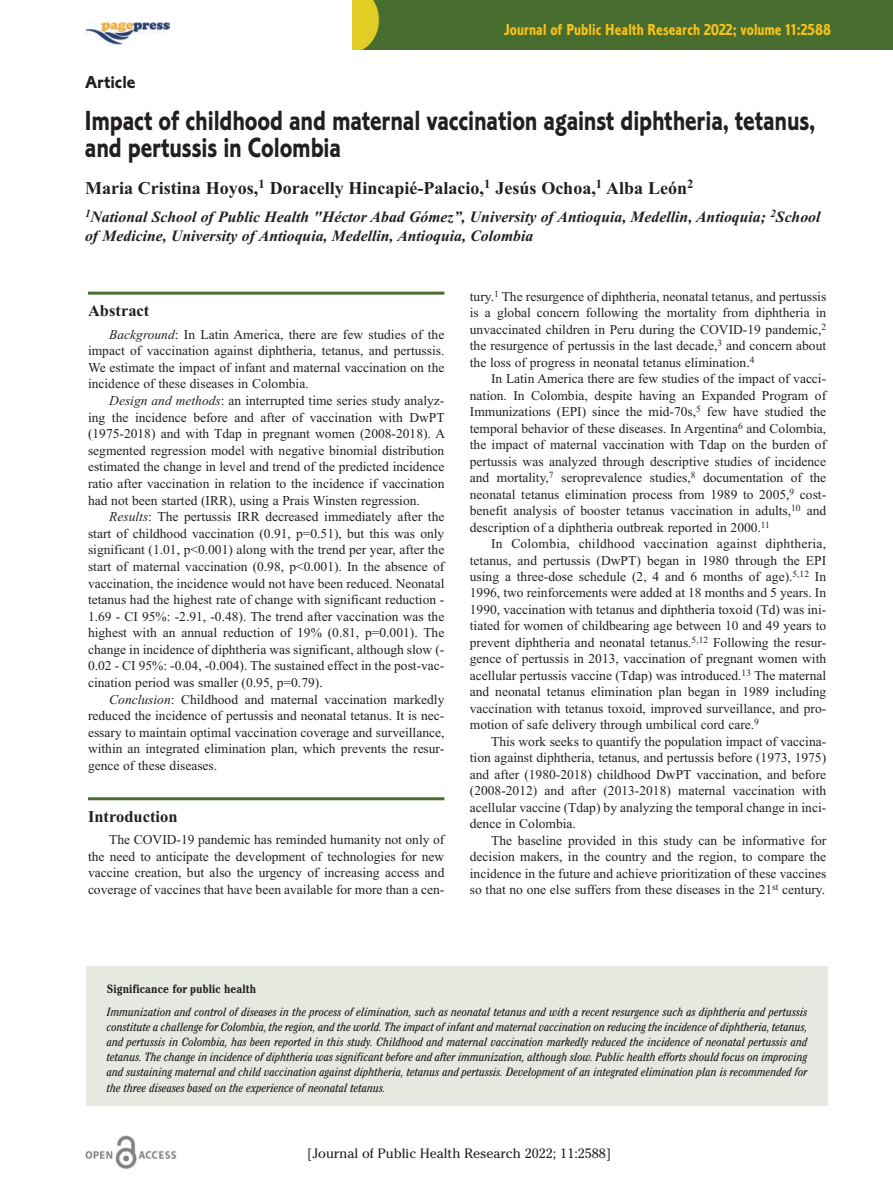
<style>
.page{position:relative;width:893px;height:1191px;background:#fff}
.page>*{position:absolute;margin:0;border:0;box-sizing:border-box;transform-origin:0 0}
.t1{font:28.8px/27px "Corinthian Bold Plain";letter-spacing:-.005em;color:#231f20;scale:.83 1}
.t2{font:700 18px "Times New Roman";color:#231f20}
.t3{font:18px "Corinthian Bold Plain";color:#231f20}
.t4{font:16.5px "Corinthian Bold Condensed Plain";color:#f7c119}
.t5{font:700 16.5px "Times New Roman";color:#231f20}
.t6{font:italic 700 15.75px/19.5px "Times New Roman";color:#231f20}
.t7{font:13.5px/16.5px "Times New Roman";color:#231f20;text-align:justify}
.t8{font:13.5px "Cheltenham";color:#231f20}
.t9{font:italic condensed 12px/15px "Cheltenham";color:#231f20;text-align:justify}
.t10{font:700 condensed 12px "Cheltenham";color:#231f20}
.s1{font-style:italic}
</style>
<div class="page">
<img style="left:85px;top:1135px;width:92px;height:34px">
<div style="left:352px;top:0;width:541px;height:49px;background:#476e2f"></div>
<hr style="left:88px;top:292px;width:356px;height:3px;background:#486d30">
<hr style="left:88px;top:797px;width:356px;height:3px;background:#486d30">
<div style="left:87px;top:966px;width:741px;height:140px;background:#e5e9df"></div>
<img style="left:86px;top:21px;width:84px;height:25px">
<h2 class="t3" style="left:85px;top:76px;width:52px">Article</h2>
<p class="t4" style="left:504px;top:24px;width:329px">Journal of Public Health Research 2022; volume 11:2588</p>
<h1 class="t1" style="left:85px;top:110px;width:881px">Impact of childhood and maternal vaccination against diphtheria, tetanus, and pertussis in Colombia</h1>
<h2 class="t2" style="left:85px;top:177px;width:610px">Maria Cristina Hoyos,<sup>1</sup> Doracelly Hincapié-Palacio,<sup>1</sup> Jesús Ochoa,<sup>1</sup> Alba León<sup>2</sup></h2>
<p class="t6" style="left:85px;top:207px;width:737px"><sup>1</sup>National School of Public Health "Héctor Abad Gómez”, University of Antioquia, Medellin, Antioquia; <sup>2</sup>School of Medicine, University of Antioquia, Medellin, Antioquia, Colombia</p>
<p class="t5" style="left:88px;top:300px;width:63px">Abstract</p>
<p class="t7" style="left:88px;top:325px;width:358px;text-indent:21px"><span class="s1">Background</span>: In Latin America, there are few studies of the impact of vaccination against diphtheria, tetanus, and pertussis.<br>We estimate the impact of infant and maternal vaccination on the incidence of these diseases in Colombia.</p>
<p class="t7" style="left:88px;top:392px;width:359px;text-indent:21px"><span class="s1">Design and methods</span>: an interrupted time series study analyz&shy;ing the incidence before and after of vaccination with DwPT (1975-2018) and with Tdap in pregnant women (2008-2018). A segmented regression model with negative binomial distribution estimated the change in level and trend of the predicted incidence ratio after vaccination in relation to the incidence if vaccination had not been started (IRR), using a Prais Winsten regression.</p>
<p class="t7" style="left:88px;top:508px;width:358px;text-indent:21px"><span class="s1">Results</span>: The pertussis IRR decreased immediately after the start of childhood vaccination (0.91, p=0.51), but this was only significant (1.01, p&lt;0.001) along with the trend per year, after the start of maternal vaccination (0.98, p&lt;0.001). In the absence of vaccination, the incidence would not have been reduced. Neonatal tetanus had the highest rate of change with significant reduction - 1.69 - CI 95%: -2.91, -0.48). The trend after vaccination was the highest with an annual reduction of 19% (0.81, p=0.001). The change in incidence of diphtheria was significant, although slow (- 0.02 - CI 95%: -0.04, -0.004). The sustained effect in the post-vac&shy;cination period was smaller (0.95, p=0.79).</p>
<p class="t7" style="left:88px;top:690px;width:358px;text-indent:21px"><span class="s1">Conclusion</span>: Childhood and maternal vaccination markedly reduced the incidence of pertussis and neonatal tetanus. It is nec&shy;essary to maintain optimal vaccination coverage and surveillance, within an integrated elimination plan, which prevents the resur&shy;gence of these diseases.</p>
<p class="t5" style="left:88px;top:806px;width:91px">Introduction</p>
<p class="t7" style="left:88px;top:831px;width:358px;text-indent:21px">The COVID-19 pandemic has reminded humanity not only of the need to anticipate the development of technologies for new vaccine creation, but also the urgency of increasing access and coverage of vaccines that have been available for more than a cen-</p>
<p class="t7" style="left:470px;top:288px;width:358px">tury.<sup>1</sup> The resurgence of diphtheria, neonatal tetanus, and pertussis is a global concern following the mortality from diphtheria in unvaccinated children in Peru during the COVID-19 pandemic,<sup>2 </sup>the resurgence of pertussis in the last decade,<sup>3</sup> and concern about the loss of progress in neonatal tetanus elimination.<sup>4</sup></p>
<p class="t7" style="left:470px;top:370px;width:358px;text-indent:21px">In Latin America there are few studies of the impact of vacci&shy;nation. In Colombia, despite having an Expanded Program of Immunizations (EPI) since the mid-70s,<sup>5</sup> few have studied the temporal behavior of these diseases. In Argentina<sup>6</sup> and Colombia, the impact of maternal vaccination with Tdap on the burden of pertussis was analyzed through descriptive studies of incidence and mortality,<sup>7</sup> seroprevalence studies,<sup>8</sup> documentation of the neonatal tetanus elimination process from 1989 to 2005,<sup>9</sup> cost&shy;benefit analysis of booster tetanus vaccination in adults,<sup>10</sup> and description of a diphtheria outbreak reported in 2000.<sup>11</sup></p>
<p class="t7" style="left:470px;top:535px;width:358px;text-indent:21px">In Colombia, childhood vaccination against diphtheria, tetanus, and pertussis (DwPT) began in 1980 through the EPI using a three-dose schedule (2, 4 and 6 months of age).<sup>5,12</sup> In 1996, two reinforcements were added at 18 months and 5 years. In 1990, vaccination with tetanus and diphtheria toxoid (Td) was ini&shy;tiated for women of childbearing age between 10 and 49 years to prevent diphtheria and neonatal tetanus.<sup>5,12</sup> Following the resur&shy;gence of pertussis in 2013, vaccination of pregnant women with acellular pertussis vaccine (Tdap) was introduced.<sup>13</sup> The maternal and neonatal tetanus elimination plan began in 1989 including vaccination with tetanus toxoid, improved surveillance, and pro&shy;motion of safe delivery through umbilical cord care.<sup>9</sup></p>
<p class="t7" style="left:470px;top:733px;width:358px;text-indent:21px">This work seeks to quantify the population impact of vaccina&shy;tion against diphtheria, tetanus, and pertussis before (1973, 1975) and after (1980-2018) childhood DwPT vaccination, and before (2008-2012) and after (2013-2018) maternal vaccination with acellular vaccine (Tdap) by analyzing the temporal change in inci&shy;dence in Colombia.</p>
<p class="t7" style="left:470px;top:831px;width:358px;text-indent:21px">The baseline provided in this study can be informative for decision makers, in the country and the region, to compare the incidence in the future and achieve prioritization of these vaccines so that no one else suffers from these diseases in the 21<sup>st</sup> century.</p>
<p class="t10" style="left:107px;top:984px;width:151px">Significance for public health</p>
<p class="t9" style="left:107px;top:1006px;width:702px">Immunization and control of diseases in the process of elimination, such as neonatal tetanus and with a recent resurgence such as diphtheria and pertussis constitute a challenge for Colombia, the region, and the world. The impact of infant and maternal vaccination on reducing the incidence of diphtheria, tetanus, and pertussis in Colombia, has been reported in this study. Childhood and maternal vaccination markedly reduced the incidence of neonatal pertussis and tetanus. The change in incidence of diphtheria was significant before and after immunization, although slow. Public health efforts should focus on improving and sustaining maternal and child vaccination against diphtheria, tetanus and pertussis. Development of an integrated elimination plan is recommended for the three diseases based on the experience of neonatal tetanus.</p>
<p class="t8" style="left:307px;top:1145px;width:306px">[Journal of Public Health Research 2022; 11:2588]</p>
</div>
